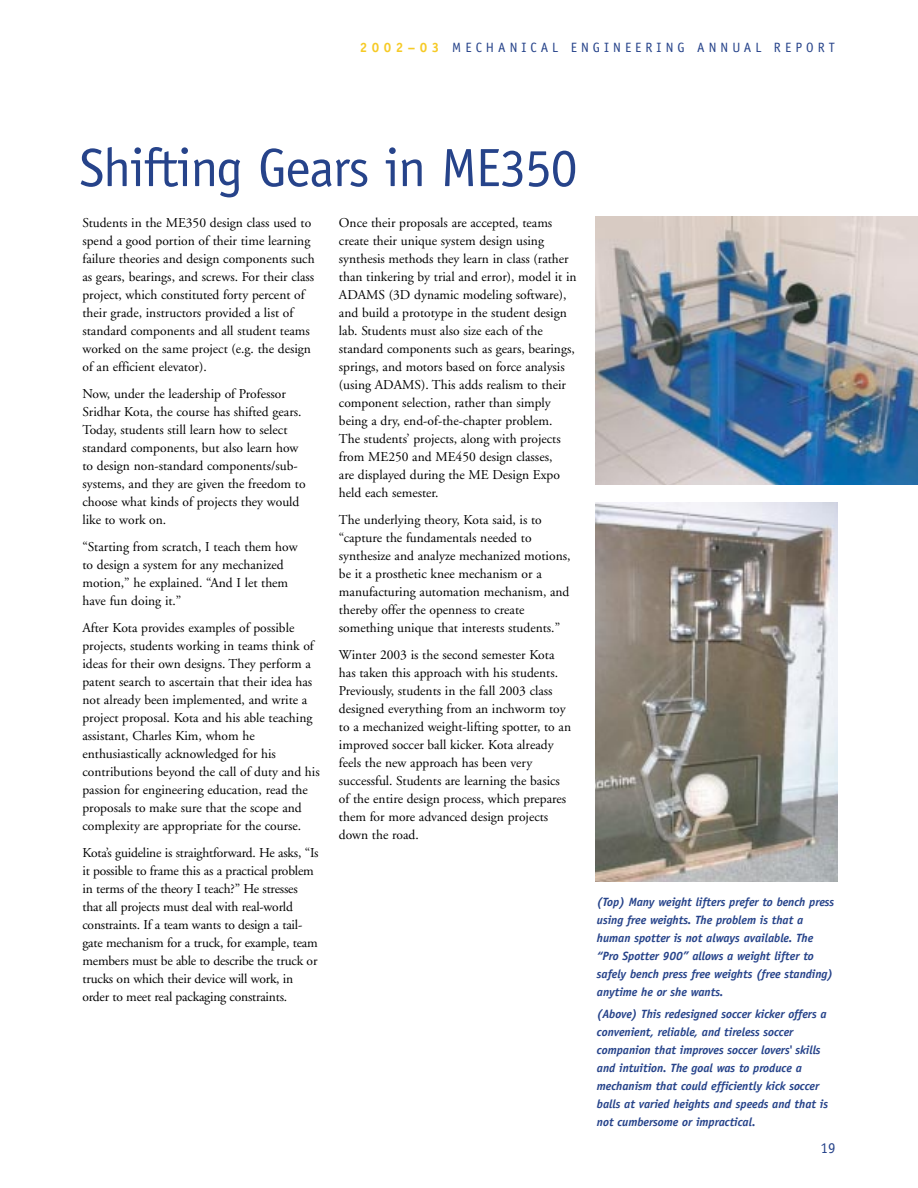
<style>
.page{position:relative;width:918px;height:1188px;background:#fff}
.page>*{position:absolute;margin:0;border:0;box-sizing:border-box;transform-origin:0 0}
.t1{font:54px "Officina Sans";letter-spacing:-.025em;color:#26438a}
.t2{font:15px "Officina Sans";color:#26438a}
.t3{font:13.5px/18px "Adobe Garamond";color:#000}
.t4{font:13.5px "Officina Sans";letter-spacing:.3em;color:#26438a}
.t5{font:italic 700 12px/18px "Officina Sans";letter-spacing:-.005em;color:#26438a}
.s1{font-weight:700;color:#f6ca25}
</style>
<div class="page">
<img style="left:595px;top:216px;width:323px;height:268px">
<img style="left:595px;top:502px;width:242px;height:380px">
<p class="t4" style="left:360px;top:42px;width:476px"><span class="s1">2002–03</span> MECHANICAL ENGINEERING ANNUAL REPORT</p>
<h1 class="t1" style="left:79px;top:147px;width:500px">Shifting Gears in ME350</h1>
<p class="t3" style="left:82px;top:215px;width:234px">Students in the ME350 design class used to spend a good portion of their time learning failure theories and design components such as gears, bearings, and screws. For their class project, which constituted forty percent of their grade, instructors provided a list of standard components and all student teams worked on the same project (e.g. the design of an efficient elevator).</p>
<p class="t3" style="left:82px;top:386px;width:225px">Now, under the leadership of Professor Sridhar Kota, the course has shifted gears.<br>Today, students still learn how to select standard components, but also learn how to design non-standard components/sub&shy;systems, and they are given the freedom to choose what kinds of projects they would like to work on.</p>
<p class="t3" style="left:82px;top:539px;width:217px">“Starting from scratch, I teach them how to design a system for any mechanized motion,” he explained. “And I let them have fun doing it.”</p>
<p class="t3" style="left:82px;top:620px;width:239px">After Kota provides examples of possible projects, students working in teams think of ideas for their own designs. They perform a patent search to ascertain that their idea has not already been implemented, and write a project proposal. Kota and his able teaching assistant, Charles Kim, whom he enthusiastically acknowledged for his contributions beyond the call of duty and his passion for engineering education, read the proposals to make sure that the scope and complexity are appropriate for the course.</p>
<p class="t3" style="left:82px;top:845px;width:238px">Kota’s guideline is straightforward. He asks, “Is it possible to frame this as a practical problem in terms of the theory I teach?” He stresses that all projects must deal with real-world constraints. If a team wants to design a tail&shy;gate mechanism for a truck, for example, team members must be able to describe the truck or trucks on which their device will work, in order to meet real packaging constraints.</p>
<p class="t3" style="left:339px;top:215px;width:239px">Once their proposals are accepted, teams create their unique system design using synthesis methods they learn in class (rather than tinkering by trial and error), model it in ADAMS (3D dynamic modeling software), and build a prototype in the student design lab. Students must also size each of the standard components such as gears, bearings, springs, and motors based on force analysis (using ADAMS). This adds realism to their component selection, rather than simply being a dry, end-of-the-chapter problem.<br>The students’ projects, along with projects from ME250 and ME450 design classes,<br>are displayed during the ME Design Expo held each semester.</p>
<p class="t3" style="left:339px;top:512px;width:233px">The underlying theory, Kota said, is to “capture the fundamentals needed to synthesize and analyze mechanized motions, be it a prosthetic knee mechanism or a manufacturing automation mechanism, and thereby offer the openness to create something unique that interests students.”</p>
<p class="t3" style="left:339px;top:647px;width:234px">Winter 2003 is the second semester Kota has taken this approach with his students.<br>Previously, students in the fall 2003 class designed everything from an inchworm toy to a mechanized weight-lifting spotter, to an improved soccer ball kicker. Kota already feels the new approach has been very successful. Students are learning the basics of the entire design process, which prepares them for more advanced design projects down the road.</p>
<p class="t5" style="left:597px;top:894px;width:239px">(Top) Many weight lifters prefer to bench press using free weights. The problem is that a human spotter is not always available. The “Pro Spotter 900” allows a weight lifter to safely bench press free weights (free standing) anytime he or she wants.</p>
<p class="t5" style="left:597px;top:1006px;width:233px">(Above) This redesigned soccer kicker offers a convenient, reliable, and tireless soccer companion that improves soccer lovers' skills and intuition. The goal was to produce a mechanism that could efficiently kick soccer balls at varied heights and speeds and that is not cumbersome or impractical.</p>
<p class="t2" style="left:820px;top:1143px;width:16px">19</p>
</div>
